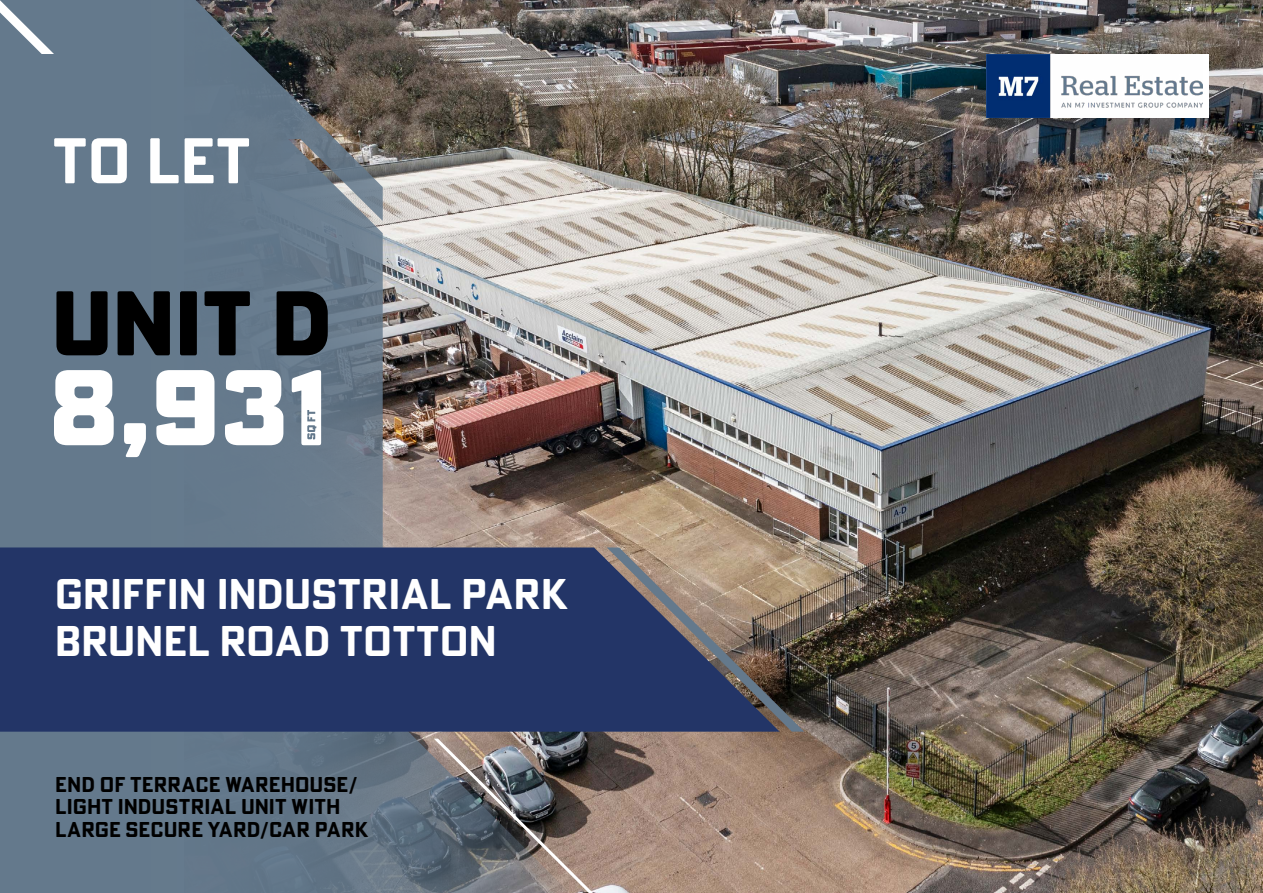
<style>
.page{position:relative;width:1263px;height:893px;background:#fff}
.page>*{position:absolute;margin:0;border:0;box-sizing:border-box;transform-origin:0 0}
.t1{font:700 63px "Poster Gothic Round ATF";color:#fff}
.t2{font:700 42px/46.5px "Poster Gothic Round ATF";letter-spacing:.015em;color:#fff}
.t3{font:700 21px/22.5px "Poster Gothic Round ATF";letter-spacing:.02em;color:#000}
</style>
<div class="page">
<img style="left:570px;top:0;width:693px;height:893px">
<svg style="left:0;top:0;width:570px;height:893px;background:#727b84"></svg>
<div style="left:0;top:547px;width:607px;height:185px;background:#233567"></div>
<svg style="left:607px;top:547px;width:197px;height:185px;background:#615f6b"></svg>
<svg style="left:434px;top:739px;width:159px;height:154px;background:#6d6b6d"></svg>
<svg style="left:0;top:0;width:54px;height:54px"></svg>
<svg style="left:56px;top:291px;width:272px;height:64px;background:#29323a"></svg>
<svg style="left:54px;top:370px;width:267px;height:87px"></svg>
<div style="left:986px;top:54px;width:223px;height:64px;background:#fff"></div>
<img style="left:986px;top:54px;width:216px;height:64px">
<h1 class="t1" style="left:54px;top:120px;width:198px">TO LET</h1>
<h2 class="t2" style="left:55px;top:570px;width:514px">GRIFFIN INDUSTRIAL PARK<br>BRUNEL ROAD TOTTON</h2>
<p class="t3" style="left:55px;top:773px;width:314px">END OF TERRACE WAREHOUSE/<br>LIGHT INDUSTRIAL UNIT WITH<br>LARGE SECURE YARD/CAR PARK</p>
</div>
